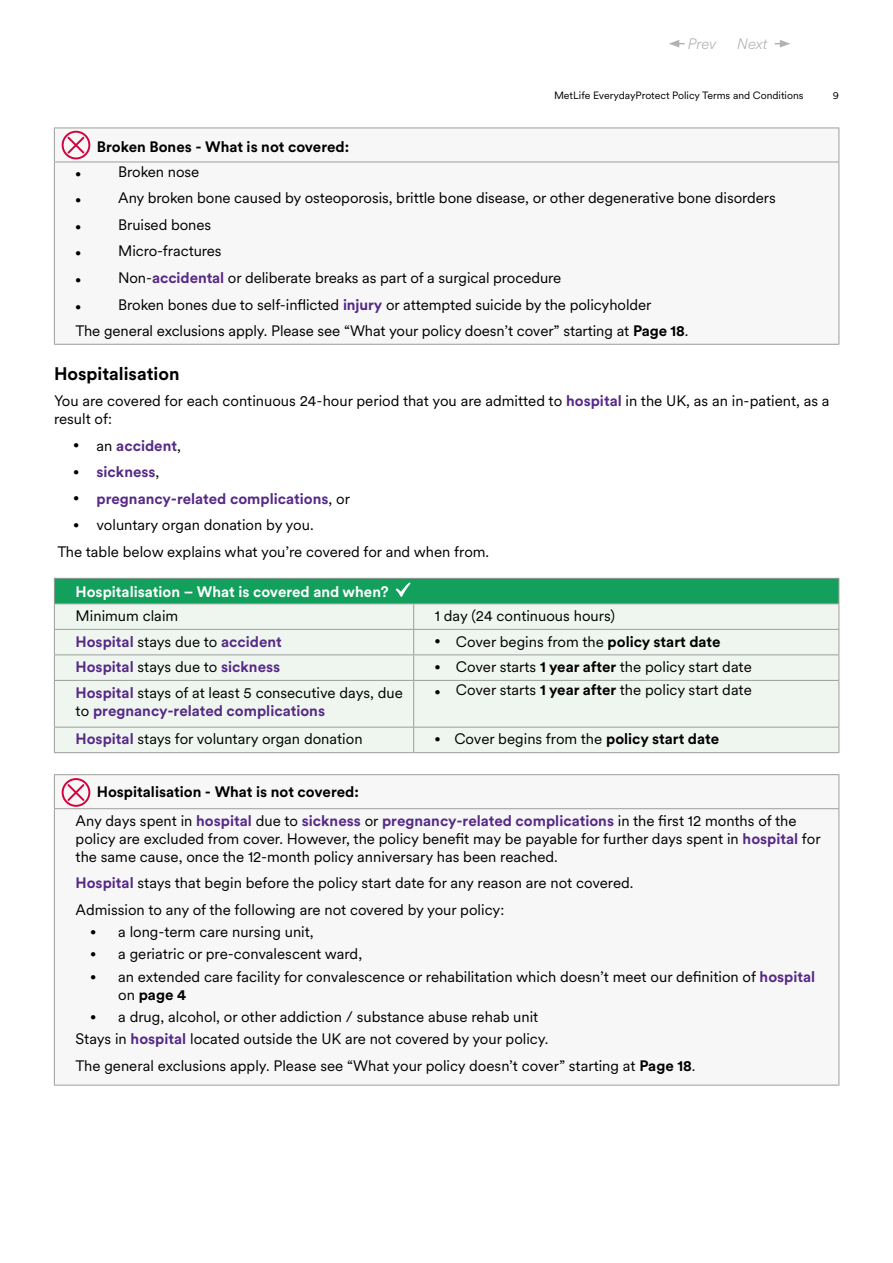
<style>
.page{position:relative;width:893px;height:1263px;background:#fff}
.page>*{position:absolute;margin:0;border:0;box-sizing:border-box;transform-origin:0 0}
.t1{font:700 18px "Met Life Circular";color:#000}
.t2{font:15px/26.5px "Met Life Circular";color:#000}
.t3{font:700 15px/18px "Met Life Circular";color:#572a86}
.t4{font:700 15px "Met Life Circular";color:#fff}
.t5{font:700 15px "Met Life Circular";color:#000}
.t6{font:italic 300 15px "Met Life Circular";letter-spacing:-.01em;color:#b1b2b4}
.t7{font:10.5px "Met Life Circular";color:#000}
.t8{font:7.5px "Wingdings";color:#000}
.s1{font-weight:700;color:#572a86}
.s2{font-weight:700}
.s3{color:#000}
.s4{font-weight:400;color:#000}
</style>
<div class="page">
<svg style="left:669px;top:40px;width:15px;height:7px"></svg>
<svg style="left:775px;top:40px;width:15px;height:7px"></svg>
<svg style="left:55px;top:130px;width:783px;height:214px"></svg>
<hr style="left:54px;top:128px;width:785px;height:1px;background:#9d9d9c">
<hr style="left:54px;top:128px;width:1px;height:34px;background:#9d9d9c">
<hr style="left:838px;top:128px;width:1px;height:34px;background:#9d9d9c">
<hr style="left:54px;top:162px;width:785px;height:1px;background:#9d9d9c">
<hr style="left:54px;top:162px;width:1px;height:182px;background:#9d9d9c">
<hr style="left:838px;top:162px;width:1px;height:182px;background:#9d9d9c">
<hr style="left:54px;top:344px;width:785px;height:1px;background:#9d9d9c">
<div style="left:62px;top:131px;width:28px;height:28px;border:2px solid #d0043c;border-radius:50%"></div>
<svg style="left:66px;top:135px;width:20px;height:20px"></svg>
<div style="left:54px;top:578px;width:785px;height:26px;background:#13a05c"></div>
<div style="left:55px;top:604px;width:783px;height:148px;background:#eff6f0"></div>
<hr style="left:54px;top:578px;width:360px;height:1px;background:#9d9d9c">
<hr style="left:414px;top:578px;width:425px;height:1px;background:#9d9d9c">
<hr style="left:54px;top:603px;width:360px;height:1px;background:#9d9d9c">
<hr style="left:414px;top:603px;width:425px;height:1px;background:#9d9d9c">
<hr style="left:54px;top:629px;width:360px;height:1px;background:#9d9d9c">
<hr style="left:414px;top:629px;width:425px;height:1px;background:#9d9d9c">
<hr style="left:54px;top:654px;width:360px;height:1px;background:#9d9d9c">
<svg style="left:54px;top:579px;width:1px;height:101px"></svg>
<hr style="left:414px;top:654px;width:425px;height:1px;background:#9d9d9c">
<svg style="left:413px;top:604px;width:1px;height:76px"></svg>
<svg style="left:838px;top:579px;width:1px;height:101px"></svg>
<hr style="left:54px;top:680px;width:360px;height:1px;background:#9d9d9c">
<hr style="left:54px;top:681px;width:1px;height:46px;background:#9d9d9c">
<hr style="left:414px;top:680px;width:425px;height:1px;background:#9d9d9c">
<hr style="left:413px;top:681px;width:1px;height:46px;background:#9d9d9c">
<hr style="left:838px;top:681px;width:1px;height:46px;background:#9d9d9c">
<hr style="left:54px;top:727px;width:360px;height:1px;background:#9d9d9c">
<svg style="left:54px;top:727px;width:1px;height:25px"></svg>
<hr style="left:414px;top:727px;width:425px;height:1px;background:#9d9d9c">
<svg style="left:413px;top:727px;width:1px;height:25px"></svg>
<svg style="left:838px;top:727px;width:1px;height:25px"></svg>
<hr style="left:54px;top:752px;width:360px;height:1px;background:#9d9d9c">
<hr style="left:414px;top:752px;width:425px;height:1px;background:#9d9d9c">
<svg style="left:396px;top:582px;width:14px;height:15px"></svg>
<svg style="left:55px;top:775px;width:783px;height:310px"></svg>
<hr style="left:54px;top:774px;width:785px;height:1px;background:#9d9d9c">
<hr style="left:54px;top:775px;width:1px;height:33px;background:#9d9d9c">
<hr style="left:838px;top:775px;width:1px;height:33px;background:#9d9d9c">
<hr style="left:54px;top:808px;width:785px;height:1px;background:#9d9d9c">
<hr style="left:54px;top:809px;width:1px;height:276px;background:#9d9d9c">
<hr style="left:838px;top:809px;width:1px;height:276px;background:#9d9d9c">
<hr style="left:54px;top:1085px;width:785px;height:1px;background:#9d9d9c">
<div style="left:62px;top:778px;width:28px;height:29px;border:2px solid #d0043c;border-radius:50%"></div>
<svg style="left:66px;top:782px;width:20px;height:21px"></svg>
<p class="t6" style="left:688px;top:33px;width:30px">Prev</p>
<p class="t6" style="left:737px;top:33px;width:32px">Next</p>
<p class="t5" style="left:97px;top:136px;width:254px">Broken Bones - What is not covered:</p>
<p class="t7" style="left:554px;top:89px;width:251px">MetLife EverydayProtect Policy Terms and Conditions</p>
<p class="t7" style="left:833px;top:89px;width:8px">9</p>
<p class="t8" style="left:76px;top:170px;width:7px">●</p>
<p class="t2" style="left:118px;top:158px;width:83px">Broken nose</p>
<p class="t8" style="left:76px;top:197px;width:7px">●</p>
<p class="t2" style="left:118px;top:184px;width:659px">Any broken bone caused by osteoporosis, brittle bone disease, or other degenerative bone disorders</p>
<p class="t8" style="left:76px;top:223px;width:7px">●</p>
<p class="t2" style="left:118px;top:211px;width:95px">Bruised bones</p>
<p class="t8" style="left:76px;top:250px;width:7px">●</p>
<p class="t2" style="left:118px;top:237px;width:105px">Micro-fractures</p>
<p class="t8" style="left:76px;top:276px;width:7px">●</p>
<p class="t2" style="left:118px;top:264px;width:445px">Non-<span class="s1">accidental</span> or deliberate breaks as part of a surgical procedure</p>
<p class="t8" style="left:76px;top:303px;width:7px">●</p>
<p class="t2" style="left:76px;top:290px;width:614px;text-align:center">Broken bones due to self-inflicted <span class="s1">injury</span> or attempted suicide by the policyholder<br>The general exclusions apply. Please see “What your policy doesn’t cover” starting at <span class="s2">Page 18</span>.</p>
<p class="t1" style="left:54px;top:361px;width:127px">Hospitalisation</p>
<p class="t2" style="left:54px;top:391px;width:777px;line-height:18px">You are covered for each continuous 24-hour period that you are admitted to <span class="s1">hospital</span> in the UK, as an in-patient, as a result of:</p>
<p class="t3" style="left:74px;top:436px;width:109px"><span class="s3">●</span> <span class="s4">an</span> accident<span class="s4">,</span></p>
<p class="t3" style="left:74px;top:462px;width:87px"><span class="s3">●</span> sickness<span class="s4">,</span></p>
<p class="t3" style="left:74px;top:489px;width:278px"><span class="s3">●</span> pregnancy-related complications<span class="s4">, or</span></p>
<p class="t2" style="left:57px;top:511px;width:433px;text-indent:16px">● voluntary organ donation by you.<br>The table below explains what you’re covered for and when from.</p>
<p class="t4" style="left:76px;top:581px;width:315px">Hospitalisation – What is covered and when?</p>
<p class="t2" style="left:76px;top:602px;width:104px">Minimum claim</p>
<p class="t2" style="left:435px;top:602px;width:181px">1 day (24 continuous hours)</p>
<p class="t3" style="left:76px;top:632px;width:208px">Hospital <span class="s4">stays due to</span> accident</p>
<p class="t2" style="left:435px;top:627px;width:287px">● Cover begins from the <span class="s2">policy start date</span></p>
<p class="t3" style="left:76px;top:657px;width:206px">Hospital <span class="s4">stays due to</span> sickness</p>
<p class="t2" style="left:435px;top:653px;width:318px">● Cover starts <span class="s2">1 year after</span> the policy start date</p>
<p class="t3" style="left:76px;top:683px;width:329px">Hospital <span class="s4">stays of at least 5 consecutive days, due to</span> pregnancy-related complications</p>
<p class="t2" style="left:435px;top:676px;width:318px">● Cover starts <span class="s2">1 year after</span> the policy start date</p>
<p class="t2" style="left:76px;top:725px;width:288px"><span class="s1">Hospital</span> stays for voluntary organ donation</p>
<p class="t2" style="left:435px;top:725px;width:286px">● Cover begins from the <span class="s2">policy start date</span></p>
<p class="t3" style="left:76px;top:777px;width:722px;line-height:28.7px;text-indent:21px"><span class="s3">Hospitalisation - What is not covered:<br></span><span class="s4">Any days spent in</span> hospital <span class="s4">due to</span> sickness <span class="s4">or</span> pregnancy-related complications <span class="s4">in the first 12 months of the</span></p>
<p class="t2" style="left:76px;top:829px;width:746px;line-height:18px">policy are excluded from cover. However, the policy benefit may be payable for further days spent in <span class="s1">hospital</span> for the same cause, once the 12-month policy anniversary has been reached.</p>
<p class="t2" style="left:76px;top:869px;width:559px"><span class="s1">Hospital</span> stays that begin before the policy start date for any reason are not covered.<br>Admission to any of the following are not covered by your policy:</p>
<p class="t2" style="left:91px;top:918px;width:225px">● a long-term care nursing unit,</p>
<p class="t2" style="left:91px;top:940px;width:273px">● a geriatric or pre-convalescent ward,</p>
<p class="t2" style="left:118px;top:967px;width:699px;line-height:18px;text-indent:-28px">● an extended care facility for convalescence or rehabilitation which doesn’t meet our definition of <span class="s1">hospital </span>on <span class="s2">page 4</span></p>
<p class="t2" style="left:76px;top:1005px;width:474px;line-height:22.2px;text-align:center">● a drug, alcohol, or other addiction / substance abuse rehab unit<br>Stays in <span class="s1">hospital</span> located outside the UK are not covered by your policy.</p>
<p class="t2" style="left:76px;top:1051px;width:621px">The general exclusions apply. Please see “What your policy doesn’t cover” starting at <span class="s2">Page 18</span>.</p>
</div>
